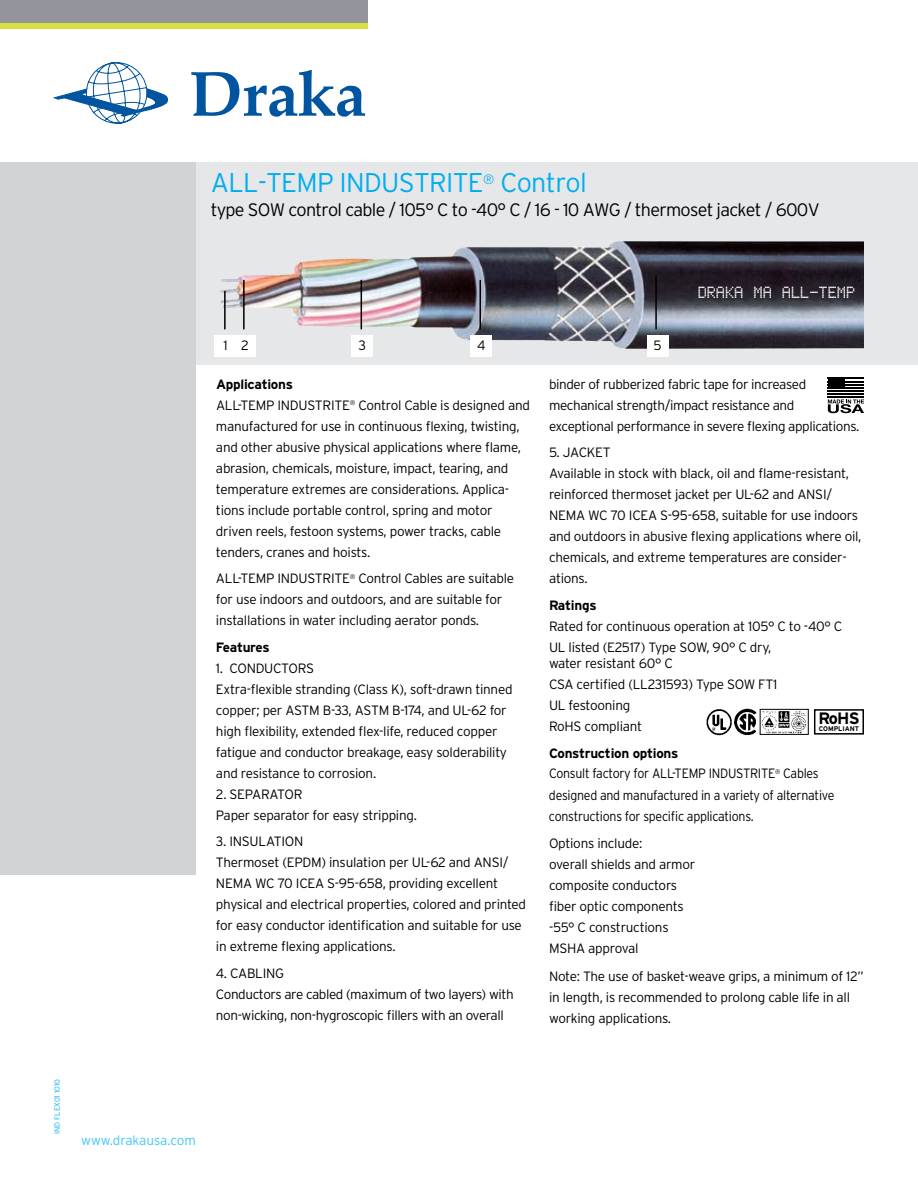
<style>
.page{position:relative;width:918px;height:1188px;background:#fff}
.page>*{position:absolute;margin:0;border:0;box-sizing:border-box;transform-origin:0 0}
.t1{font:300 27px "Interstate";letter-spacing:-.025em;color:#00aeef}
.t2{font:300 18px "Interstate";letter-spacing:-.04em;color:#000}
.t3{font:18px "Bubbledot ICG Fine Pos";color:#fff;scale:.92 1}
.t4{font:700 16.5px "Interstate";color:#000}
.t5{font:300 13.5px/21px "Interstate";letter-spacing:-.02em;color:#000}
.t6{font:300 13.5px/21px "Interstate";letter-spacing:-.02em;color:#000;scale:.92 1}
.t7{font:300 13.5px "Interstate";color:#44c8f5}
.t8{font:700 13.5px "Interstate";letter-spacing:-.02em;color:#000}
.t9{font:300 7.5px "Interstate";color:#00aeef}
.t10{font:700 6.75px "Interstate";color:#000}
.s1{font-weight:700}
</style>
<div class="page">
<img style="left:706px;top:709px;width:26px;height:27px">
<img style="left:734px;top:708px;width:23px;height:27px">
<img style="left:762px;top:711px;width:44px;height:22px">
<div style="left:760px;top:709px;width:48px;height:26px;border:1px solid #000"></div>
<div style="left:814px;top:709px;width:50px;height:26px;border:2px solid #000"></div>
<svg style="left:54px;top:62px;width:114px;height:62px"></svg>
<svg style="left:191px;top:70px;width:174px;height:47px"></svg>
<div style="left:0;top:0;width:367px;height:23px;background:#93949c"></div>
<div style="left:0;top:23px;width:367px;height:5px;background:#d6e03e"></div>
<svg style="left:196px;top:162px;width:722px;height:202px;background:#bfbfc3"></svg>
<img style="left:220px;top:242px;width:396px;height:69px">
<div style="left:0;top:162px;width:196px;height:712px;background:#d1d3d4"></div>
<div style="left:214px;top:335px;width:22px;height:21px;background:#fff"></div>
<div style="left:470px;top:335px;width:22px;height:21px;background:#fff"></div>
<div style="left:647px;top:335px;width:22px;height:21px;background:#fff"></div>
<hr style="left:224px;top:291px;width:2px;height:38px;background:#000">
<hr style="left:480px;top:280px;width:1px;height:49px;background:#000">
<hr style="left:655px;top:275px;width:2px;height:54px;background:#000">
<div style="left:234px;top:335px;width:22px;height:21px;background:#fff"></div>
<hr style="left:243px;top:280px;width:2px;height:49px;background:#000">
<div style="left:351px;top:335px;width:22px;height:21px;background:#fff"></div>
<hr style="left:361px;top:280px;width:1px;height:49px;background:#000">
<div style="left:828px;top:378px;width:17px;height:10px;background:#000"></div>
<hr style="left:828px;top:378px;width:36px;height:1px;background:#000">
<hr style="left:828px;top:381px;width:36px;height:1px;background:#000">
<hr style="left:828px;top:384px;width:36px;height:2px;background:#000">
<hr style="left:828px;top:387px;width:36px;height:2px;background:#000">
<hr style="left:828px;top:390px;width:36px;height:2px;background:#000">
<hr style="left:828px;top:393px;width:36px;height:2px;background:#000">
<hr style="left:828px;top:397px;width:36px;height:1px;background:#000">
<svg style="left:828px;top:399px;width:36px;height:14px"></svg>
<h1 class="t1" style="left:211px;top:166px;width:378px">ALL-TEMP INDUSTRITE<sup>®</sup> Control</h1>
<h2 class="t2" style="left:211px;top:199px;width:611px">type SOW control cable / 105° C to -40° C / 16 - 10 AWG / thermoset jacket / 600V</h2>
<p class="t9" style="left:53px;top:1134px;width:57px;rotate:-90deg">IND FLEX01 1010</p>
<p class="t5" style="left:223px;top:335px;width:27px">1 2</p>
<p class="t5" style="left:359px;top:335px;width:9px">3</p>
<p class="t5" style="left:477px;top:335px;width:10px">4</p>
<p class="t5" style="left:654px;top:335px;width:10px">5</p>
<h2 class="t3" style="left:698px;top:283px;width:173px">DRAKA MA ALL-TEMP</h2>
<p class="t5" style="left:216px;top:374px;width:316px"><span class="s1">Applications<br></span>ALL-TEMP INDUSTRITE<sup>®</sup> Control Cable is designed and manufactured for use in continuous flexing, twisting, and other abusive physical applications where flame, abrasion, chemicals, moisture, impact, tearing, and temperature extremes are considerations. Applica&shy;tions include portable control, spring and motor driven reels, festoon systems, power tracks, cable tenders, cranes and hoists.</p>
<p class="t5" style="left:216px;top:568px;width:300px">ALL-TEMP INDUSTRITE<sup>®</sup> Control Cables are suitable for use indoors and outdoors, and are suitable for installations in water including aerator ponds.</p>
<p class="t8" style="left:216px;top:639px;width:55px">Features</p>
<p class="t5" style="left:216px;top:657px;width:40px">1. Conduct</p>
<p class="t5" style="left:216px;top:657px;width:298px;text-indent:73px">ors<br>Extra-flexible stranding (Class K), soft-drawn tinned copper; per ASTM B-33, ASTM B-174, and UL-62 for high flexibility, extended flex-life, reduced copper fatigue and conductor breakage, easy solderability and resistance to corrosion.</p>
<p class="t5" style="left:216px;top:783px;width:30px">2. Separat</p>
<p class="t5" style="left:216px;top:783px;width:203px;text-indent:69px">or<br>Paper separator for easy stripping.</p>
<p class="t5" style="left:216px;top:831px;width:26px">3. Insulati</p>
<p class="t5" style="left:216px;top:831px;width:312px;text-indent:69px">on<br>Thermoset (EPDM) insulation per UL-62 and ANSI/ NEMA WC 70 ICEA S-95-658, providing excellent physical and electrical properties, colored and printed for easy conductor identification and suitable for use in extreme flexing applications.</p>
<p class="t5" style="left:216px;top:962px;width:31px">4. Cablin</p>
<p class="t5" style="left:216px;top:962px;width:299px;text-indent:59px">g<br>Conductors are cabled (maximum of two layers) with non-wicking, non-hygroscopic fillers with an overall</p>
<p class="t5" style="left:549px;top:374px;width:312px">binder of rubberized fabric tape for increased mechanical strength/impact resistance and exceptional performance in severe flexing applications.</p>
<p class="t5" style="left:549px;top:442px;width:314px">5. Jacket<br>Available in stock with black, oil and flame-resistant, reinforced thermoset jacket per UL-62 and ANSI/ NEMA WC 70 ICEA S-95-658, suitable for use indoors and outdoors in abusive flexing applications where oil, chemicals, and extreme temperatures are consider&shy;ations.</p>
<p class="t8" style="left:549px;top:597px;width:49px">Ratings</p>
<p class="t5" style="left:549px;top:615px;width:295px">Rated for continuous operation at 105° C to -40° C<br>UL listed (E2517) Type SOW, 90° C dry,</p>
<p class="t5" style="left:549px;top:653px;width:230px">water resistant 60° C<br>CSA certified (LL231593) Type SOW FT1<br>UL festooning<br>RoHS compliant</p>
<p class="t6" style="left:549px;top:742px;width:312px"><span class="s1">Construction options<br></span>Consult factory for ALL-TEMP INDUSTRITE<sup>®</sup> Cables designed and manufactured in a variety of alternative constructions for specific applications.</p>
<p class="t5" style="left:549px;top:833px;width:148px">Options include:<br>overall shields and armor composite conductors fiber optic components -55° C constructions<br>MSHA approval</p>
<p class="t5" style="left:549px;top:966px;width:316px">Note: The use of basket-weave grips, a minimum of 12” in length, is recommended to prolong cable life in all working applications.</p>
<p class="t4" style="left:818px;top:709px;width:43px">RoHS</p>
<p class="t10" style="left:819px;top:725px;width:42px">COMPLIANT</p>
<p class="t7" style="left:81px;top:1132px;width:116px">www.drakausa.com</p>
</div>
